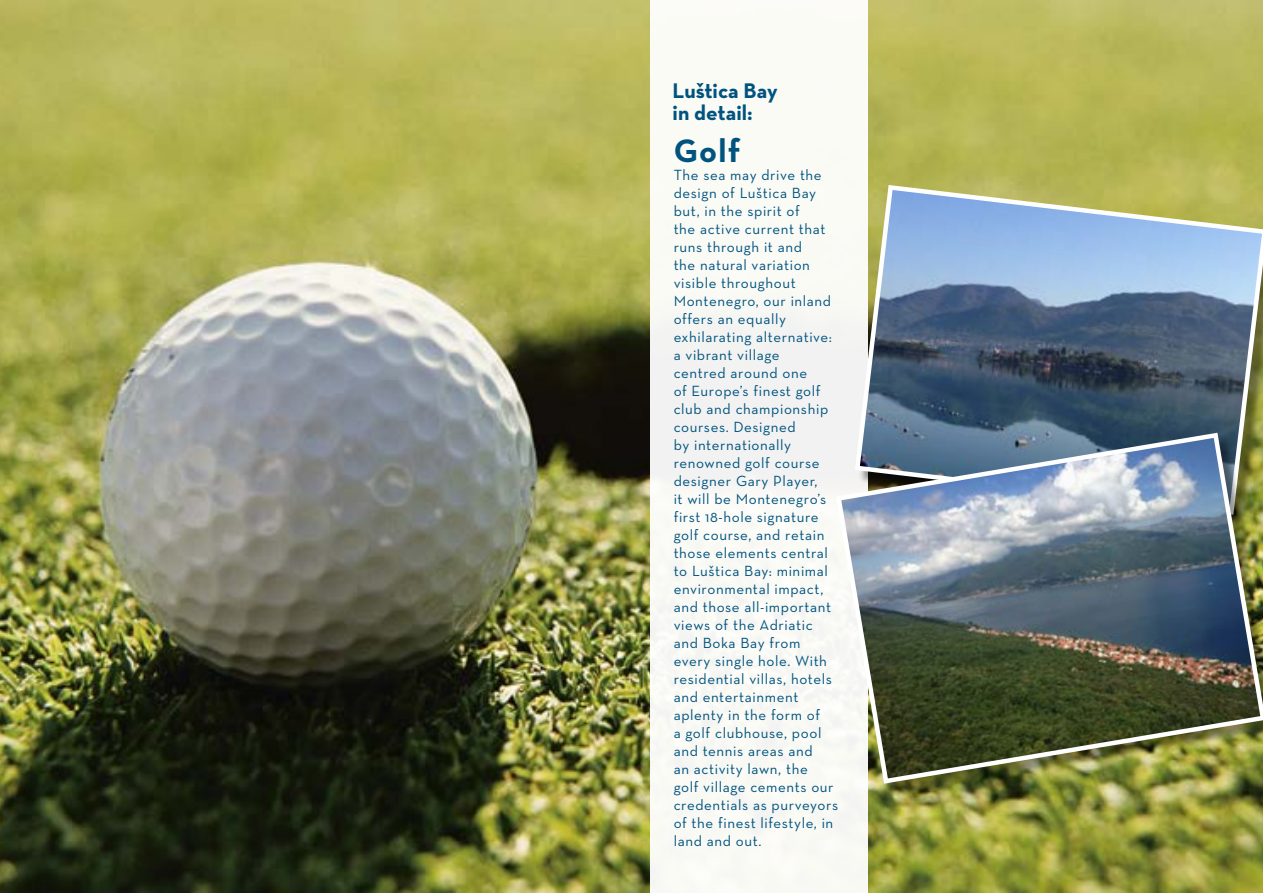
<style>
.page{position:relative;width:1263px;height:893px;background:#fff}
.page>*{position:absolute;margin:0;border:0;box-sizing:border-box;transform-origin:0 0}
.t1{font:700 33px "Neutraface Text";color:#00537e}
.t2{font:700 21.6px/22.8px "Neutraface Text";color:#00537e}
.t3{font:15px/18px "Neutraface Text";letter-spacing:.04em;color:#00537e}
</style>
<div class="page">
<img style="left:0;top:0;width:1263px;height:893px">
<div style="left:651px;top:0;width:217px;height:893px;background:#fafaf5"></div>
<svg style="left:864px;top:182px;width:399px;height:248px;background:#748996"></svg>
<div style="left:840px;top:436px;width:423px;height:362px;background:#000;opacity:.4"></div>
<img style="left:840px;top:430px;width:423px;height:356px">
<h2 class="t2" style="left:673px;top:79px;width:107px">Luštica Bay in detail:</h2>
<h1 class="t1" style="left:674px;top:130px;width:68px">Golf</h1>
<p class="t3" style="left:674px;top:166px;width:166px">The sea may drive the design of Luštica Bay but, in the spirit of<br>the active current that runs through it and<br>the natural variation visible throughout<br>Montenegro, our inland offers an equally exhilarating alternative: a vibrant village<br>centred around one<br>of Europe’s finest golf club and championship courses. Designed<br>by internationally renowned golf course designer Gary Player,<br>it will be Montenegro’s first 18-hole signature golf course, and retain those elements central to Luštica Bay: minimal environmental impact, and those all-important views of the Adriatic and Boka Bay from every single hole. With residential villas, hotels and entertainment aplenty in the form of<br>a golf clubhouse, pool and tennis areas and<br>an activity lawn, the<br>golf village cements our credentials as purveyors of the finest lifestyle, in land and out.</p>
</div>
